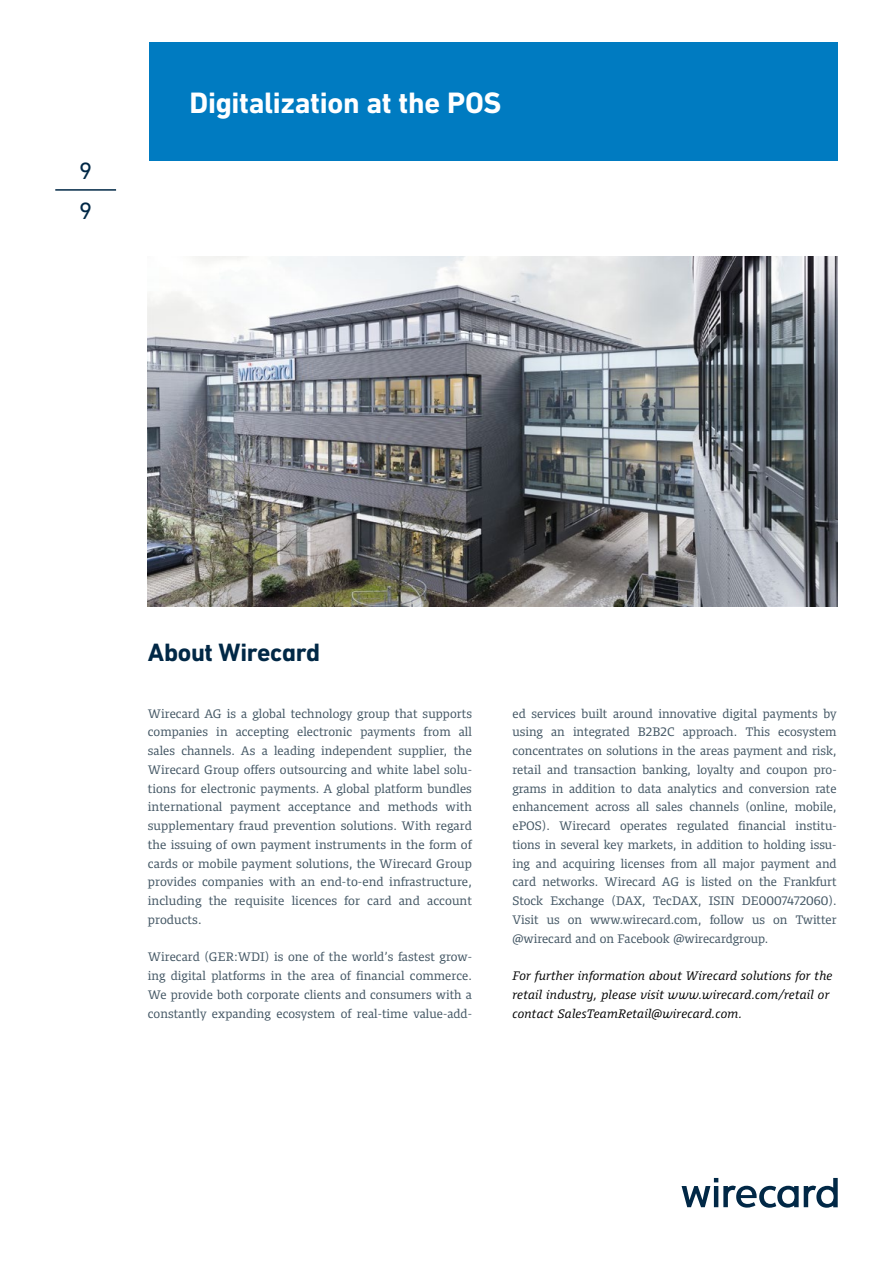
<style>
.page{position:relative;width:893px;height:1263px;background:#fff}
.page>*{position:absolute;margin:0;border:0;box-sizing:border-box;transform-origin:0 0}
.t1{font:700 30px "DIN Next LT Pro";letter-spacing:-.01em;color:#fff}
.t2{font:700 25.5px "DIN Next LT Pro";letter-spacing:-.015em;color:#012846}
.t3{font:24px/40.5px "DIN Next LT Pro";color:#012846}
.t4{font:12.75px/18.8px "Harrison Serif Pro";letter-spacing:.005em;color:#425563;text-align:justify}
.t5{font:italic 12.75px/18.8px "Harrison Serif Pro";letter-spacing:.02em;color:#000}
</style>
<div class="page">
<hr style="left:55px;top:189px;width:61px;height:2px;background:#012846">
<div style="left:149px;top:43px;width:689px;height:118px;background:#007bc1"></div>
<svg style="left:682px;top:1178px;width:156px;height:30px"></svg>
<img style="left:148px;top:257px;width:689px;height:349px">
<h3 class="t3" style="left:79px;top:150px;width:15px">9<br>9</h3>
<h1 class="t1" style="left:189px;top:86px;width:314px">Digitalization at the POS</h1>
<h2 class="t2" style="left:148px;top:638px;width:174px">About Wirecard</h2>
<p class="t4" style="left:148px;top:703px;width:326px">Wirecard AG is a global technology group that supports companies in accepting electronic payments from all sales channels. As a leading independent supplier, the Wirecard Group offers outsourcing and white label solu&shy;tions for electronic payments. A global platform bundles international payment acceptance and methods with supplementary fraud prevention solutions. With regard the issuing of own payment instruments in the form of cards or mobile payment solutions, the Wirecard Group provides companies with an end-to-end infrastructure, including the requisite licences for card and account products.</p>
<p class="t4" style="left:148px;top:946px;width:326px">Wirecard (GER:WDI) is one of the world’s fastest grow&shy;ing digital platforms in the area of financial commerce.<br>We provide both corporate clients and consumers with a constantly expanding ecosystem of real-time value-add-</p>
<p class="t4" style="left:512px;top:703px;width:326px">ed services built around innovative digital payments by using an integrated B2B2C approach. This ecosystem concentrates on solutions in the areas payment and risk, retail and transaction banking, loyalty and coupon pro&shy;grams in addition to data analytics and conversion rate enhancement across all sales channels (online, mobile, ePOS). Wirecard operates regulated financial institu&shy;tions in several key markets, in addition to holding issu&shy;ing and acquiring licenses from all major payment and card networks. Wirecard AG is listed on the Frankfurt Stock Exchange (DAX, TecDAX, ISIN DE0007472060).<br>Visit us on www.wirecard.com, follow us on Twitter @wirecard and on Facebook @wirecardgroup.</p>
<p class="t5" style="left:512px;top:965px;width:322px">For further information about Wirecard solutions for the retail industry, please visit www.wirecard.com/retail or contact SalesTeamRetail@wirecard.com.</p>
</div>
